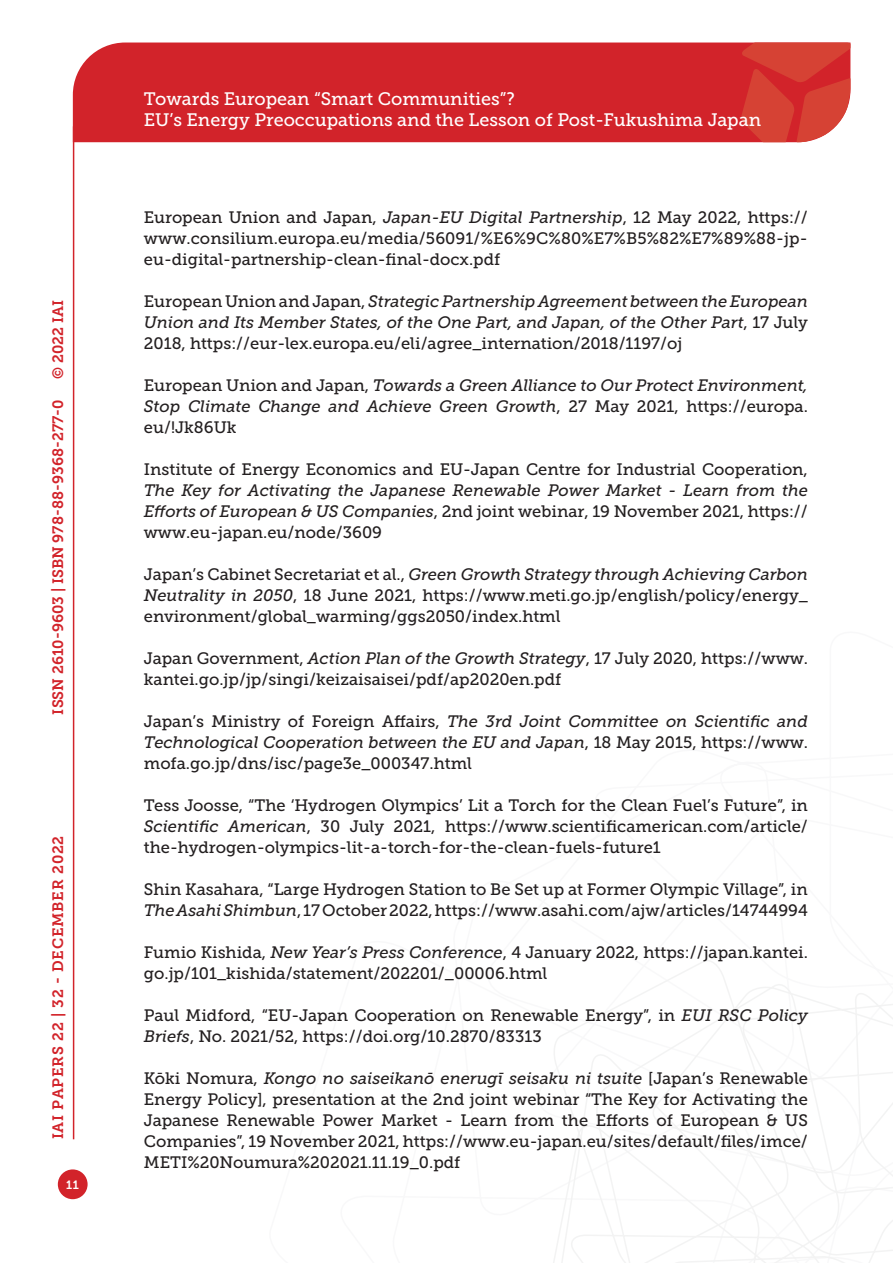
<style>
.page{position:relative;width:893px;height:1263px;background:#fff}
.page>*{position:absolute;margin:0;border:0;box-sizing:border-box;transform-origin:0 0}
.t1{font:18px/21.6px "Museo Slab 500";color:#fff}
.Testo{font:16.5px/21px "Museo Slab 500";color:#231f20;text-align:justify}
.Testo-2{font:italic 16.5px/21px "Museo Slab 500";color:#231f20;text-align:justify}
.t2{font:15px "Museo Slab 700";color:#d2232a}
.t3{font:15px "Museo Slab 700";letter-spacing:.05em;color:#d2232a}
.t4{font:12px "Museo Slab 700";color:#fff}
.s1{font-style:italic}
.s2{font-style:normal}
</style>
<div class="page">
<svg style="left:553px;top:960px;width:340px;height:303px"></svg>
<div style="left:73px;top:43px;width:668px;height:99px;background:#d2232a"></div>
<svg style="left:741px;top:43px;width:109px;height:99px;background:#d6433b"></svg>
<div style="left:58px;top:1169px;width:30px;height:30px;background:#d2232a;border-radius:50%"></div>
<hr style="left:73px;top:126px;width:1px;height:1013px;background:#d2232a">
<p class="t2" style="left:50px;top:379px;width:80px;rotate:-90deg">© 2022 IAI</p>
<p class="t2" style="left:49px;top:714px;width:316px;rotate:-90deg">ISSN 2610-9603 | ISBN 978-88-9368-277-0</p>
<p class="t3" style="left:50px;top:1139px;width:305px;rotate:-90deg">IAI PAPERS 22 | 32 - DECEMBER 2022</p>
<p class="t4" style="left:66px;top:1178px;width:14px">11</p>
<p class="t1" style="left:144px;top:88px;width:619px">Towards European “Smart Communities”?<br>EU’s Energy Preoccupations and the Lesson of Post-Fukushima Japan</p>
<p class="Testo" style="left:144px;top:207px;width:666px">European Union and Japan, <span class="s1">Japan-EU Digital Partnership</span>, 12 May 2022, https:// www.consilium.europa.eu/media/56091/%E6%9C%80%E7%B5%82%E7%89%88-jp&shy;eu-digital-partnership-clean-final-docx.pdf</p>
<p class="Testo-2" style="left:144px;top:291px;width:666px"><span class="s2">European Union and Japan,</span> Strategic Partnership Agreement between the European Union and Its Member States, of the One Part, and Japan, of the Other Part<span class="s2">, 17 July 2018, https://eur-lex.europa.eu/eli/agree_internation/2018/1197/oj</span></p>
<p class="Testo-2" style="left:144px;top:375px;width:666px"><span class="s2">European Union and Japan,</span> Towards a Green Alliance to Our Protect Environment, Stop Climate Change and Achieve Green Growth<span class="s2">, 27 May 2021, https://europa. eu/!Jk86Uk</span></p>
<p class="Testo" style="left:144px;top:459px;width:666px">Institute of Energy Economics and EU-Japan Centre for Industrial Cooperation, <span class="s1">The Key for Activating the Japanese Renewable Power Market - Learn from the Efforts of European &amp; US Companies</span>, 2nd joint webinar, 19 November 2021, https:// www.eu-japan.eu/node/3609</p>
<p class="Testo" style="left:144px;top:564px;width:666px">Japan’s Cabinet Secretariat et al., <span class="s1">Green Growth Strategy through Achieving Carbon Neutrality in 2050</span>, 18 June 2021, https://www.meti.go.jp/english/policy/energy_ environment/global_warming/ggs2050/index.html</p>
<p class="Testo" style="left:144px;top:648px;width:666px">Japan Government, <span class="s1">Action Plan of the Growth Strategy</span>, 17 July 2020, https://www. kantei.go.jp/jp/singi/keizaisaisei/pdf/ap2020en.pdf</p>
<p class="Testo" style="left:144px;top:711px;width:666px">Japan’s Ministry of Foreign Affairs, <span class="s1">The 3rd Joint Committee on Scientific and Technological Cooperation between the EU and Japan</span>, 18 May 2015, https://www. mofa.go.jp/dns/isc/page3e_000347.html</p>
<p class="Testo" style="left:144px;top:795px;width:666px">Tess Joosse, “The ‘Hydrogen Olympics’ Lit a Torch for the Clean Fuel’s Future”, in <span class="s1">Scientific American</span>, 30 July 2021, https://www.scientificamerican.com/article/ the-hydrogen-olympics-lit-a-torch-for-the-clean-fuels-future1</p>
<p class="Testo" style="left:144px;top:879px;width:666px">Shin Kasahara, “Large Hydrogen Station to Be Set up at Former Olympic Village”, in<br><span class="s1">The Asahi Shimbun</span>, 17 October 2022, https://www.asahi.com/ajw/articles/14744994</p>
<p class="Testo" style="left:144px;top:942px;width:666px">Fumio Kishida, <span class="s1">New Year’s Press Conference</span>, 4 January 2022, https://japan.kantei. go.jp/101_kishida/statement/202201/_00006.html</p>
<p class="Testo" style="left:144px;top:1005px;width:666px">Paul Midford, “EU-Japan Cooperation on Renewable Energy”, in <span class="s1">EUI RSC Policy<br>Briefs</span>, No. 2021/52, https://doi.org/10.2870/83313</p>
<p class="Testo" style="left:144px;top:1068px;width:666px">Kōki Nomura, <span class="s1">Kongo no saiseikanō enerugī seisaku ni tsuite</span> [Japan’s Renewable Energy Policy], presentation at the 2nd joint webinar “The Key for Activating the Japanese Renewable Power Market - Learn from the Efforts of European &amp; US Companies”, 19 November 2021, https://www.eu-japan.eu/sites/default/files/imce/ METI%20Noumura%202021.11.19_0.pdf</p>
</div>
